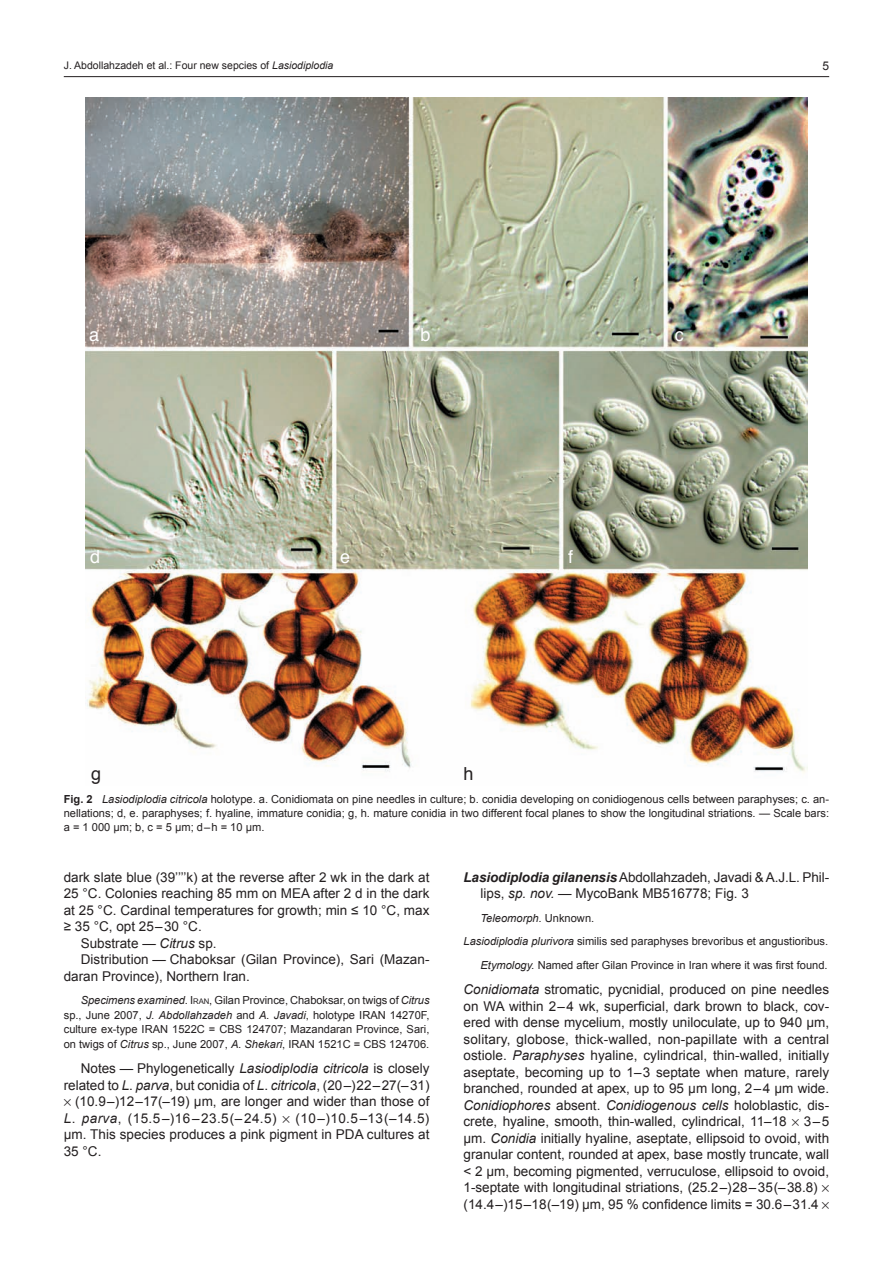
<style>
.page{position:relative;width:893px;height:1263px;background:#fff}
.page>*{position:absolute;margin:0;border:0;box-sizing:border-box;transform-origin:0 0}
.t1{font:18px "Helvetica";color:#fff}
.t2{font:18px "Helvetica";color:#231f20}
.t3{font:13.5px/16.5px "Arial";color:#231f20;text-align:justify}
.t4{font:11.1px/14.4px "Arial";color:#231f20;text-align:justify}
.t5{font:italic 11.1px "Arial";color:#231f20}
.t6{font:10.5px "Arial";color:#231f20}
.s1{font-style:italic}
.s2{font-weight:700}
.s3{font-size:7.8px}
.s4{font-weight:700;font-style:italic}
.s5{font-style:normal}
</style>
<div class="page">
<hr style="left:64px;top:76px;width:765px;height:1px;background:#231f20">
<img style="left:85px;top:98px;width:723px;height:675px">
<p class="t6" style="left:64px;top:59px;width:271px">J. Abdollahzadeh et al.: Four new sepcies of <span class="s1">Lasiodiplodia</span></p>
<h1 class="t1" style="left:89px;top:319px;width:12px">a</h1>
<h1 class="t1" style="left:420px;top:319px;width:12px">b</h1>
<h1 class="t1" style="left:675px;top:319px;width:10px">c</h1>
<h1 class="t1" style="left:90px;top:541px;width:12px">d</h1>
<h1 class="t1" style="left:340px;top:541px;width:12px">e</h1>
<h1 class="t1" style="left:568px;top:541px;width:7px">f</h1>
<h1 class="t2" style="left:91px;top:758px;width:12px">g</h1>
<h1 class="t2" style="left:463px;top:758px;width:12px">h</h1>
<p class="t4" style="left:64px;top:791px;width:767px"><span class="s2">Fig. 2</span> <span class="s1">Lasiodiplodia citricola</span> holotype. a. Conidiomata on pine needles in culture; b. conidia developing on conidiogenous cells between paraphyses; c. an&shy;nellations; d, e. paraphyses; f. hyaline, immature conidia; g, h. mature conidia in two different focal planes to show the longitudinal striations. — Scale bars: a = 1 000 μm; b, c = 5 µm; d–h = 10 μm.</p>
<p class="t3" style="left:64px;top:869px;width:367px">dark slate blue (39’’’’k) at the reverse after 2 wk in the dark at</p>
<p class="t3" style="left:64px;top:885px;width:367px">25 °C. Colonies reaching 85 mm on MEA after 2 d in the dark</p>
<p class="t3" style="left:64px;top:902px;width:367px">at 25 °C. Cardinal temperatures for growth; min ≤ 10 °C, max</p>
<p class="t3" style="left:64px;top:918px;width:139px">≥ 35 °C, opt 25–30 °C.</p>
<p class="t3" style="left:81px;top:935px;width:137px">Substrate — <span class="s1">Citrus</span> sp.</p>
<p class="t3" style="left:81px;top:951px;width:349px">Distribution — Chaboksar (Gilan Province), Sari (Mazan-</p>
<p class="t3" style="left:64px;top:968px;width:188px">daran Province), Northern Iran.</p>
<p class="t4" style="left:64px;top:993px;width:367px;text-indent:17px"><span class="s1">Specimens examined</span>. I<span class="s3">ran</span>, Gilan Province, Chaboksar, on twigs of <span class="s1">Citrus </span>sp., June 2007, <span class="s1">J. Abdollahzadeh</span> and <span class="s1">A. Javadi</span>, holotype IRAN 14270F, culture ex-type IRAN 1522C = CBS 124707; Mazandaran Province, Sari, on twigs of <span class="s1">Citrus</span> sp., June 2007, <span class="s1">A. Shekari</span>, IRAN 1521C = CBS 124706.</p>
<p class="t3" style="left:81px;top:1060px;width:350px">Notes — Phylogenetically <span class="s1">Lasiodiplodia citricola</span> is closely</p>
<p class="t3" style="left:64px;top:1076px;width:367px">related to <span class="s1">L</span>. <span class="s1">parva</span>, but conidia of <span class="s1">L</span>. <span class="s1">citricola</span>, (20–)22–27(–31)</p>
<p class="t3" style="left:75px;top:1093px;width:356px">(10.9–)12–17(–19) μm, are longer and wider than those of</p>
<p class="t3" style="left:64px;top:1109px;width:214px"><span class="s1">L</span>. <span class="s1">parva</span>, (15.5–)16–23.5(–24.5)</p>
<p class="t3" style="left:64px;top:1109px;width:367px;text-indent:232px">(10–)10.5–13(–14.5) μm. This species produces a pink pigment in PDA cultures at 35 °C.</p>
<p class="t3" style="left:480px;top:869px;width:350px;text-indent:-17px"><span class="s4">Lasiodiplodia gilanensis</span> Abdollahzadeh, Javadi &amp; A.J.L. Phil&shy;lips, <span class="s1">sp. nov.</span> — MycoBank MB516778; Fig. 3</p>
<p class="t5" style="left:480px;top:912px;width:115px">Teleomorph. <span class="s5">Unknown.</span></p>
<p class="t4" style="left:463px;top:934px;width:366px"><span class="s1">Lasiodiplodia plurivora</span> similis sed paraphyses brevoribus et angustioribus.</p>
<p class="t4" style="left:480px;top:957px;width:349px"><span class="s1">Etymology.</span> Named after Gilan Province in Iran where it was first found.</p>
<p class="t3" style="left:463px;top:981px;width:367px"><span class="s1">Conidiomata</span> stromatic, pycnidial, produced on pine needles on WA within 2–4 wk, superficial, dark brown to black, cov&shy;ered with dense mycelium, mostly uniloculate, up to 940 μm, solitary, globose, thick-walled, non-papillate with a central ostiole. <span class="s1">Paraphyses</span> hyaline, cylindrical, thin-walled, initially aseptate, becoming up to 1–3 septate when mature, rarely branched, rounded at apex, up to 95 μm long, 2–4 μm wide.<br><span class="s1">Conidiophores</span> absent. <span class="s1">Conidiogenous cells</span> holoblastic, dis&shy;crete, hyaline, smooth, thin-walled, cylindrical, 11–18</p>
<p class="t3" style="left:463px;top:1113px;width:367px;text-align:left;text-indent:340px">3–5 μm. <span class="s1">Conidia</span> initially hyaline, aseptate, ellipsoid to ovoid, with granular content, rounded at apex, base mostly truncate, wall &lt; 2 μm, becoming pigmented, verruculose, ellipsoid to ovoid, 1-septate with longitudinal striations, (25.2–)28–35(–38.8) (14.4–)15–18(–19) μm, 95 % confidence limits = 30.6–31.4</p>
</div>
